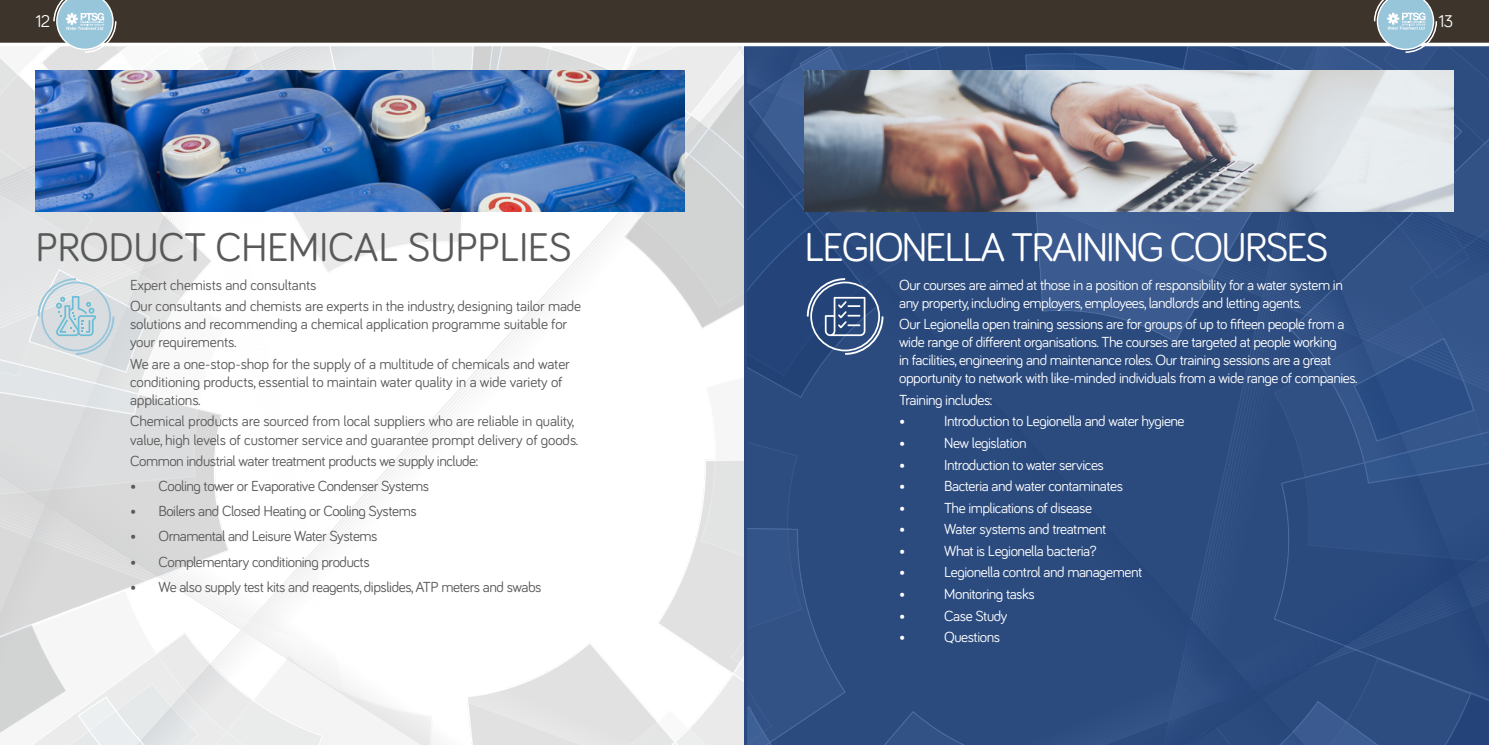
<style>
.page{position:relative;width:1489px;height:745px;background:#fff}
.page>*{position:absolute;margin:0;border:0;box-sizing:border-box;transform-origin:0 0}
.t1{font:41.25px "Bariol";letter-spacing:-.05em;color:#fff}
.t2{font:41.25px "Bariol";letter-spacing:-.01em;color:#595958}
.t3{font:17.5px "Bariol";color:#fff}
.t4{font:15px/18px "Bariol";letter-spacing:-.03em;color:#fff}
.t5{font:15px/18px "Bariol";letter-spacing:-.01em;color:#595958}
.t6{font:15px "Bariol";letter-spacing:-.03em;color:#595958}
</style>
<div class="page">
<img style="left:0;top:46px;width:744px;height:698px">
<svg style="left:744px;top:46px;width:744px;height:698px;background:#2d4d81"></svg>
<div style="left:41px;top:281px;width:70px;height:70px;border:2px solid #97c5da;border-radius:50%"></div>
<div style="left:38px;top:278px;width:76px;height:76px;border:2px dashed #97c5da;border-radius:50%"></div>
<img style="left:35px;top:70px;width:649px;height:141px">
<div style="left:810px;top:281px;width:70px;height:70px;border:2px solid #fff;border-radius:50%"></div>
<div style="left:806px;top:278px;width:77px;height:76px;border:2px dashed #fff;border-radius:50%"></div>
<img style="left:804px;top:70px;width:649px;height:141px">
<svg style="left:824px;top:297px;width:41px;height:39px;background:#597199"></svg>
<svg style="left:56px;top:296px;width:40px;height:40px;background:#b5d3dc"></svg>
<div style="left:0;top:0;width:1488px;height:43px;background:#3d352c"></div>
<svg style="left:53px;top:0;width:64px;height:53px;background:#a6bfca"></svg>
<svg style="left:1373px;top:0;width:64px;height:53px;background:#95b1c1"></svg>
<p class="t3" style="left:35px;top:9px;width:16px">12</p>
<p class="t3" style="left:1438px;top:9px;width:16px">13</p>
<h1 class="t2" style="left:35px;top:219px;width:538px">PRODUCT CHEMICAL SUPPLIES</h1>
<h1 class="t1" style="left:804px;top:219px;width:525px">LEGIONELLA TRAINING COURSES</h1>
<p class="t5" style="left:130px;top:273px;width:452px;line-height:21.5px">Expert chemists and consultants<br>Our consultants and chemists are experts in the industry, designing tailor made</p>
<p class="t5" style="left:130px;top:314px;width:438px">solutions and recommending a chemical application programme suitable for your requirements.</p>
<p class="t5" style="left:130px;top:354px;width:441px">We are a one-stop-shop for the supply of a multitude of chemicals and water conditioning products, essential to maintain water quality in a wide variety of applications.</p>
<p class="t5" style="left:130px;top:411px;width:450px">Chemical products are sourced from local suppliers who are reliable in quality, value, high levels of customer service and guarantee prompt delivery of goods.</p>
<p class="t6" style="left:130px;top:450px;width:349px">Common industrial water treatment products we supply include:</p>
<p class="t6" style="left:130px;top:475px;width:301px">• Cooling tower or Evaporative Condenser Systems</p>
<p class="t6" style="left:130px;top:500px;width:288px">• Boilers and Closed Heating or Cooling Systems</p>
<p class="t6" style="left:130px;top:526px;width:249px">• Ornamental and Leisure Water Systems</p>
<p class="t6" style="left:130px;top:551px;width:241px">• Complementary conditioning products</p>
<p class="t6" style="left:130px;top:576px;width:413px">• We also supply test kits and reagents, dipslides, ATP meters and swabs</p>
<p class="t4" style="left:899px;top:275px;width:445px">Our courses are aimed at those in a position of responsibility for a water system in any property, including employers, employees, landlords and letting agents.</p>
<p class="t4" style="left:899px;top:314px;width:460px">Our Legionella open training sessions are for groups of up to fifteen people from a wide range of different organisations. The courses are targeted at people working<br>in facilities, engineering and maintenance roles. Our training sessions are a great opportunity to network with like-minded individuals from a wide range of companies.</p>
<p class="t4" style="left:899px;top:388px;width:95px;line-height:21.5px">Training includes: •</p>
<p class="t4" style="left:944px;top:411px;width:242px">Introduction to Legionella and water hygiene</p>
<p class="t4" style="left:899px;top:433px;width:8px">•</p>
<p class="t4" style="left:944px;top:433px;width:84px">New legislation</p>
<p class="t4" style="left:899px;top:454px;width:8px">•</p>
<p class="t4" style="left:944px;top:454px;width:161px">Introduction to water services</p>
<p class="t4" style="left:899px;top:476px;width:8px">•</p>
<p class="t4" style="left:944px;top:476px;width:180px">Bacteria and water contaminates</p>
<p class="t4" style="left:899px;top:497px;width:8px">•</p>
<p class="t4" style="left:944px;top:497px;width:149px">The implications of disease</p>
<p class="t4" style="left:899px;top:519px;width:8px">•</p>
<p class="t4" style="left:944px;top:519px;width:164px">Water systems and treatment</p>
<p class="t4" style="left:899px;top:540px;width:8px">•</p>
<p class="t4" style="left:944px;top:540px;width:154px">What is Legionella bacteria?</p>
<p class="t4" style="left:899px;top:562px;width:8px">•</p>
<p class="t4" style="left:944px;top:562px;width:199px">Legionella control and management</p>
<p class="t4" style="left:899px;top:584px;width:8px">•</p>
<p class="t4" style="left:944px;top:584px;width:92px">Monitoring tasks</p>
<p class="t4" style="left:899px;top:605px;width:8px">•</p>
<p class="t4" style="left:944px;top:605px;width:65px">Case Study</p>
<p class="t4" style="left:899px;top:627px;width:8px">•</p>
<p class="t4" style="left:944px;top:627px;width:57px">Questions</p>
</div>
